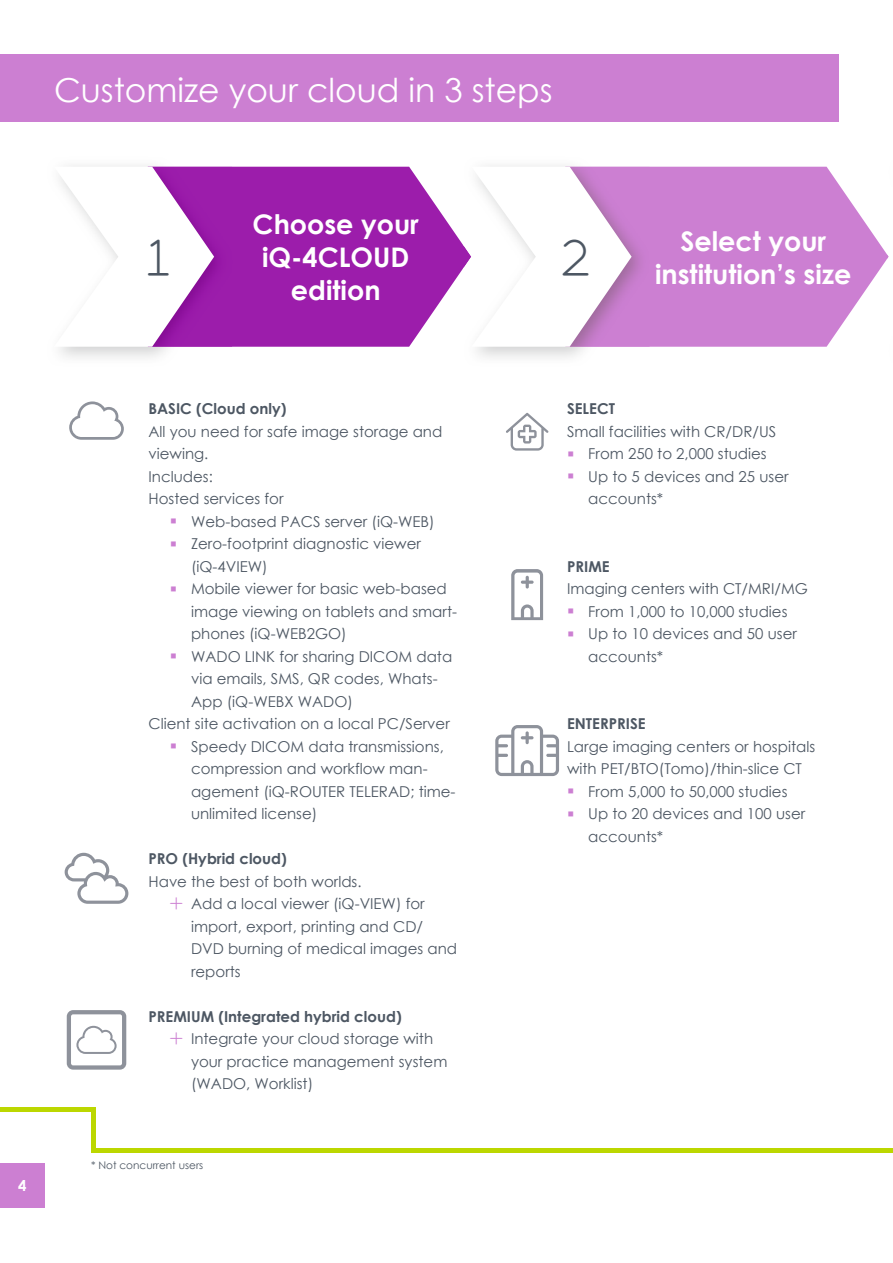
<style>
.page{position:relative;width:893px;height:1263px;background:#fff}
.page>*{position:absolute;margin:0;border:0;box-sizing:border-box;transform-origin:0 0}
.t1{font:33px "Century Gothic";color:#fff}
.t2{font:700 27px/33px "Century Gothic";color:#fff;text-align:center}
.t3{font:15px/22.5px "Century Gothic";color:#4d5763}
.t4{font:700 15px "Century Gothic";color:#4d5763}
.t5{font:700 15px "Century Gothic";color:#fff}
.t6{font:10.5px "Century Gothic";color:#4d5763}
.s1{font-size:21px;color:#cc7fd2}
</style>
<div class="page">
<svg style="left:232px;top:167px;width:231px;height:180px;background:#a634b3"></svg>
<svg style="left:650px;top:167px;width:237px;height:180px;background:#d28fd7"></svg>
<div style="left:214px;top:167px;width:18px;height:180px;background:#9c1dab"></div>
<img style="left:463px;top:245px;width:8px;height:23px">
<div style="left:0;top:54px;width:839px;height:68px;background:#cc7fd2"></div>
<div style="left:91px;top:1107px;width:5px;height:45px;background:#bcd700"></div>
<hr style="left:91px;top:1148px;width:802px;height:4px;background:#bcd700">
<div style="left:0;top:1107px;width:96px;height:5px;background:#bcd700"></div>
<div style="left:0;top:1163px;width:45px;height:45px;background:#cc7fd2"></div>
<svg style="left:69px;top:401px;width:55px;height:39px"></svg>
<svg style="left:67px;top:1010px;width:59px;height:60px"></svg>
<svg style="left:65px;top:853px;width:63px;height:51px"></svg>
<svg style="left:506px;top:413px;width:43px;height:38px"></svg>
<svg style="left:495px;top:725px;width:64px;height:51px"></svg>
<svg style="left:511px;top:569px;width:32px;height:51px"></svg>
<svg style="left:54px;top:167px;width:160px;height:180px"></svg>
<svg style="left:471px;top:167px;width:161px;height:180px"></svg>
<h1 class="t1" style="left:54px;top:67px;width:500px">Customize your cloud in 3 steps</h1>
<p class="t5" style="left:18px;top:1174px;width:10px">4</p>
<h2 class="t2" style="left:253px;top:207px;width:168px">Choose your iQ-4CLOUD edition</h2>
<p class="t4" style="left:148px;top:397px;width:139px">BASIC (Cloud only)</p>
<p class="t3" style="left:148px;top:420px;width:295px">All you need for safe image storage and viewing.<br>Includes:<br>Hosted services for</p>
<p class="t3" style="left:170px;top:510px;width:266px"><span class="s1">▪</span> Web-based PACS server (iQ-WEB)</p>
<p class="t3" style="left:191px;top:532px;width:231px;text-indent:-21px"><span class="s1">▪</span> Zero-footprint diagnostic viewer (iQ-4VIEW)</p>
<p class="t3" style="left:191px;top:577px;width:268px;text-indent:-21px"><span class="s1">▪</span> Mobile viewer for basic web-based image viewing on tablets and smart&shy;phones (iQ-WEB2GO)</p>
<p class="t3" style="left:170px;top:645px;width:284px"><span class="s1">▪</span> WADO LINK for sharing DICOM data</p>
<p class="t3" style="left:191px;top:667px;width:248px">via emails, SMS, QR codes, Whats-</p>
<p class="t3" style="left:191px;top:690px;width:163px">App (iQ-WEBX WADO)</p>
<p class="t3" style="left:148px;top:712px;width:303px">Client site activation on a local PC/Server</p>
<p class="t3" style="left:191px;top:735px;width:266px;text-indent:-21px"><span class="s1">▪</span> Speedy DICOM data transmissions, compression and workflow man&shy;agement (iQ-ROUTER TELERAD; time&shy;unlimited license)</p>
<p class="t4" style="left:148px;top:847px;width:140px">PRO (Hybrid cloud)</p>
<p class="t3" style="left:191px;top:870px;width:268px;text-indent:-43px">Have the best of both worlds.<br>Add a local viewer (iQ-VIEW) for import, export, printing and CD/<br>DVD burning of medical images and reports</p>
<p class="t4" style="left:148px;top:1005px;width:255px">PREMIUM (Integrated hybrid cloud)</p>
<p class="t3" style="left:191px;top:1027px;width:258px">Integrate your cloud storage with your practice management system (WADO, Worklist)</p>
<p class="t6" style="left:91px;top:1158px;width:114px">* Not concurrent users</p>
<h2 class="t2" style="left:655px;top:223px;width:198px">Select your institution’s size</h2>
<p class="t4" style="left:567px;top:397px;width:49px">SELECT</p>
<p class="t3" style="left:567px;top:420px;width:211px">Small facilities with CR/DR/US</p>
<p class="t3" style="left:567px;top:442px;width:201px"><span class="s1">▪</span> From 250 to 2,000 studies</p>
<p class="t3" style="left:588px;top:465px;width:202px;text-indent:-21px"><span class="s1">▪</span> Up to 5 devices and 25 user accounts*</p>
<p class="t4" style="left:567px;top:555px;width:44px">PRIME</p>
<p class="t3" style="left:567px;top:577px;width:242px">Imaging centers with CT/MRI/MG</p>
<p class="t3" style="left:567px;top:600px;width:222px"><span class="s1">▪</span> From 1,000 to 10,000 studies</p>
<p class="t3" style="left:588px;top:622px;width:210px;text-indent:-21px"><span class="s1">▪</span> Up to 10 devices and 50 user accounts*</p>
<p class="t4" style="left:567px;top:712px;width:80px">ENTERPRISE</p>
<p class="t3" style="left:567px;top:735px;width:250px">Large imaging centers or hospitals with PET/BTO(Tomo)/thin-slice CT</p>
<p class="t3" style="left:567px;top:780px;width:222px"><span class="s1">▪</span> From 5,000 to 50,000 studies</p>
<p class="t3" style="left:588px;top:802px;width:218px;text-indent:-21px"><span class="s1">▪</span> Up to 20 devices and 100 user accounts*</p>
</div>
